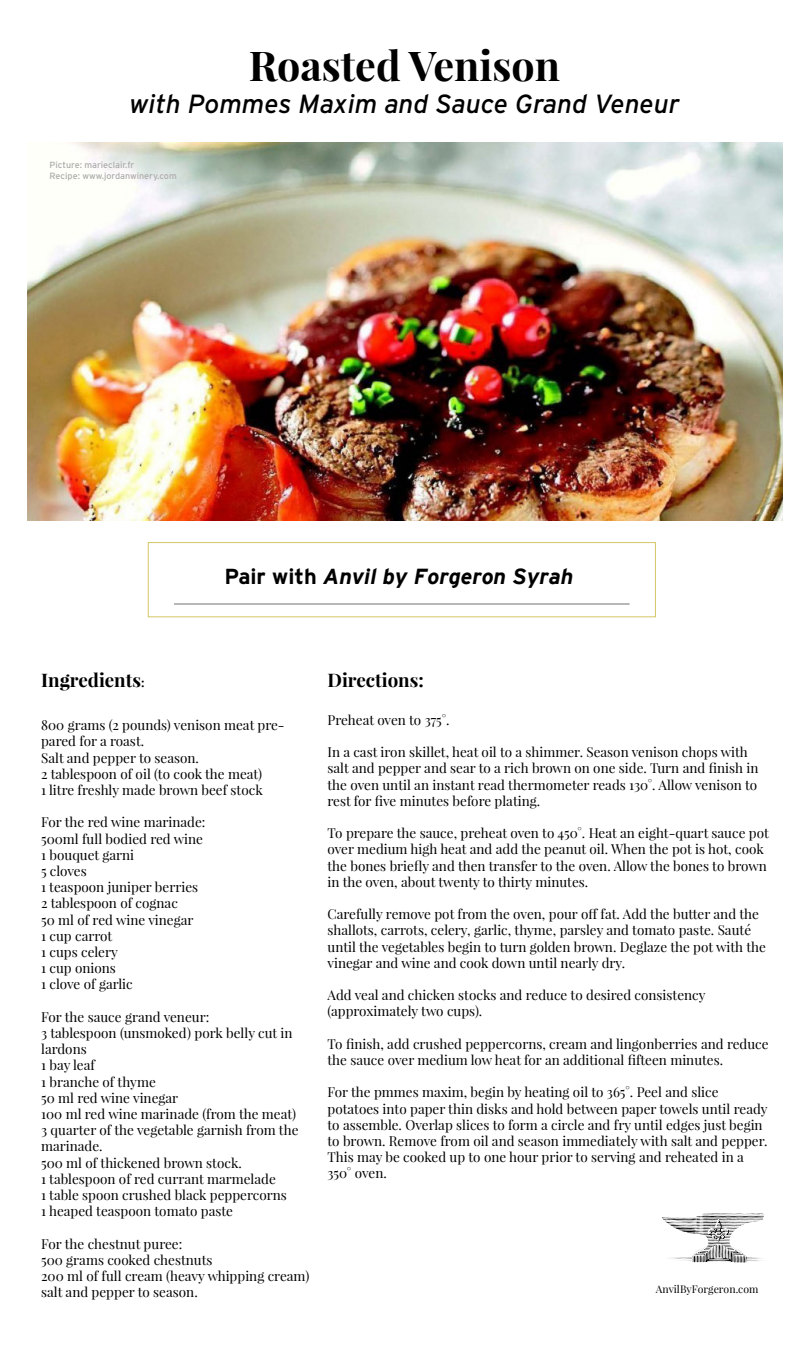
<style>
.page{position:relative;width:810px;height:1350px;background:#fff}
.page>*{position:absolute;margin:0;border:0;box-sizing:border-box;transform-origin:0 0}
.t1{font:700 41.25px "Playfair Display";color:#000}
.t2{font:italic 26.25px "Interstate";color:#000}
.t3{font:italic 700 21.75px "Interstate";color:#000}
.t4{font:700 18.75px "Playfair Display";color:#000}
.t5{font:13.5px/16.2px "Playfair Display";color:#000}
.t6{font:10.5px "Playfair Display";color:#000}
.t7{font:9px "Interstate";color:#ababab}
.s1{font-style:normal}
.s2{font-size:12px}
</style>
<div class="page">
<img style="left:27px;top:143px;width:756px;height:378px">
<div style="left:148px;top:542px;width:508px;height:75px;border:1px solid #d4c766"></div>
<hr style="left:174px;top:604px;width:456px;height:1px;background:#707070">
<img style="left:662px;top:1213px;width:102px;height:50px">
<p class="t1" style="left:249px;top:40px;width:313px">Roasted Venison</p>
<p class="t2" style="left:129px;top:89px;width:552px">with Pommes Maxim and Sauce Grand Veneur</p>
<p class="t7" style="left:50px;top:160px;width:86px">Picture: marieclair.fr</p>
<p class="t7" style="left:50px;top:171px;width:129px">Recipe: www.jordanwinery.com</p>
<p class="t3" style="left:224px;top:565px;width:351px"><span class="s1">Pair with</span> Anvil by Forgeron Syrah</p>
<p class="t4" style="left:41px;top:668px;width:105px">Ingredients<span class="s2">:</span></p>
<p class="t5" style="left:41px;top:717px;width:245px">800 grams (2 pounds) venison meat pre&shy;pared for a roast.</p>
<p class="t5" style="left:41px;top:749px;width:159px">Salt and pepper to season.</p>
<p class="t5" style="left:41px;top:766px;width:223px">2 tablespoon of oil (to cook the meat)</p>
<p class="t5" style="left:41px;top:782px;width:223px">1 litre freshly made brown beef stock</p>
<p class="t5" style="left:41px;top:814px;width:166px">For the red wine marinade:</p>
<p class="t5" style="left:41px;top:830px;width:163px">500ml full bodied red wine</p>
<p class="t5" style="left:41px;top:847px;width:95px">1 bouquet garni</p>
<p class="t5" style="left:41px;top:863px;width:47px">5 cloves</p>
<p class="t5" style="left:41px;top:879px;width:159px">1 teaspoon juniper berries</p>
<p class="t5" style="left:41px;top:895px;width:138px">2 tablespoon of cognac</p>
<p class="t5" style="left:41px;top:911px;width:154px">50 ml of red wine vinegar</p>
<p class="t5" style="left:41px;top:928px;width:73px">1 cup carrot</p>
<p class="t5" style="left:41px;top:944px;width:78px">1 cups celery</p>
<p class="t5" style="left:41px;top:960px;width:76px">1 cup onions</p>
<p class="t5" style="left:41px;top:976px;width:93px">1 clove of garlic</p>
<p class="t5" style="left:41px;top:1009px;width:170px">For the sauce grand veneur:</p>
<p class="t5" style="left:41px;top:1025px;width:253px">3 tablespoon (unsmoked) pork belly cut in lardons</p>
<p class="t5" style="left:41px;top:1057px;width:55px">1 bay leaf</p>
<p class="t5" style="left:41px;top:1073px;width:116px">1 branche of thyme</p>
<p class="t5" style="left:41px;top:1090px;width:139px">50 ml red wine vinegar</p>
<p class="t5" style="left:41px;top:1106px;width:256px">100 ml red wine marinade (from the meat)</p>
<p class="t5" style="left:41px;top:1122px;width:259px">3 quarter of the vegetable garnish from the marinade.</p>
<p class="t5" style="left:41px;top:1154px;width:202px">500 ml of thickened brown stock.</p>
<p class="t5" style="left:41px;top:1171px;width:236px">1 tablespoon of red currant marmelade</p>
<p class="t5" style="left:41px;top:1187px;width:247px">1 table spoon crushed black peppercorns</p>
<p class="t5" style="left:41px;top:1203px;width:194px">1 heaped teaspoon tomato paste</p>
<p class="t5" style="left:41px;top:1235px;width:143px">For the chestnut puree:</p>
<p class="t5" style="left:41px;top:1252px;width:173px">500 grams cooked chestnuts</p>
<p class="t5" style="left:41px;top:1268px;width:270px">200 ml of full cream (heavy whipping cream)</p>
<p class="t5" style="left:41px;top:1284px;width:158px">salt and pepper to season.</p>
<p class="t4" style="left:328px;top:668px;width:98px">Directions:</p>
<p class="t5" style="left:328px;top:712px;width:124px">Preheat oven to 375°.</p>
<p class="t5" style="left:328px;top:744px;width:432px">In a cast iron skillet, heat oil to a shimmer. Season venison chops with salt and pepper and sear to a rich brown on one side. Turn and finish in the oven until an instant read thermometer reads 130°. Allow venison to rest for five minutes before plating.</p>
<p class="t5" style="left:328px;top:825px;width:443px">To prepare the sauce, preheat oven to 450°. Heat an eight-quart sauce pot over medium high heat and add the peanut oil. When the pot is hot, cook the bones briefly and then transfer to the oven. Allow the bones to brown in the oven, about twenty to thirty minutes.</p>
<p class="t5" style="left:328px;top:906px;width:440px">Carefully remove pot from the oven, pour off fat. Add the butter and the shallots, carrots, celery, garlic, thyme, parsley and tomato paste. Sauté until the vegetables begin to turn golden brown. Deglaze the pot with the vinegar and wine and cook down until nearly dry.</p>
<p class="t5" style="left:328px;top:987px;width:380px">Add veal and chicken stocks and reduce to desired consistency (approximately two cups).</p>
<p class="t5" style="left:328px;top:1036px;width:443px">To finish, add crushed peppercorns, cream and lingonberries and reduce the sauce over medium low heat for an additional fifteen minutes.</p>
<p class="t5" style="left:328px;top:1084px;width:442px">For the pmmes maxim, begin by heating oil to 365°. Peel and slice potatoes into paper thin disks and hold between paper towels until ready to assemble. Overlap slices to form a circle and fry until edges just begin to brown. Remove from oil and season immediately with salt and pepper.<br>This may be cooked up to one hour prior to serving and reheated in a 350° oven.</p>
<p class="t6" style="left:656px;top:1282px;width:104px">AnvilByForgeron.com</p>
</div>
